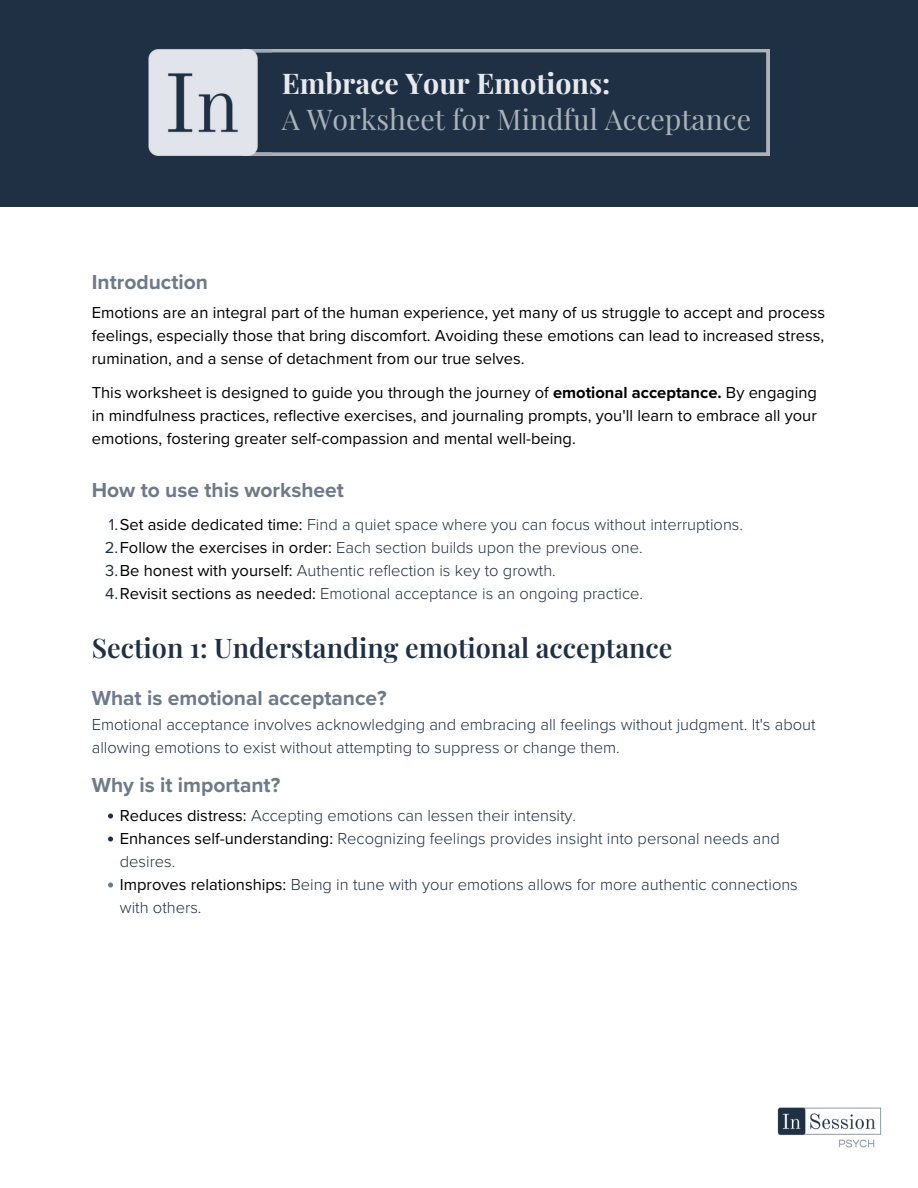
<style>
.page{position:relative;width:918px;height:1188px;background:#fff}
.page>*{position:absolute;margin:0;border:0;box-sizing:border-box;transform-origin:0 0}
.t1{font:28.5px "Playfair Display";color:#aab2ba}
.t2{font:700 28.5px "Playfair Display";color:#e7e9ef}
.t3{font:600 27px "Playfair Display";color:#1f3044}
.t4{font:700 21px "Proxima Nova";color:#6d7a89}
.t5{font:300 16.5px/23px "Proxima Nova";color:#1f3044}
.t6{font:16.5px/23px "Proxima Nova";color:#000;text-align:justify}
.s1{font-weight:700}
.s2{font-weight:400}
.s3{font-weight:400;color:#000}
</style>
<div class="page">
<div style="left:0;top:0;width:918px;height:207px;background:#1f3044"></div>
<img style="left:777px;top:1107px;width:105px;height:41px">
<svg style="left:271px;top:49px;width:499px;height:107px"></svg>
<img style="left:148px;top:49px;width:123px;height:107px">
<svg style="left:108px;top:814px;width:5px;height:5px"></svg>
<svg style="left:108px;top:837px;width:5px;height:5px"></svg>
<svg style="left:108px;top:883px;width:5px;height:5px"></svg>
<h1 class="t2" style="left:282px;top:61px;width:330px">Embrace Your Emotions:</h1>
<h1 class="t1" style="left:282px;top:97px;width:471px">A Worksheet for Mindful Acceptance</h1>
<p class="t4" style="left:92px;top:266px;width:118px">Introduction</p>
<p class="t6" style="left:92px;top:300px;width:735px">Emotions are an integral part of the human experience, yet many of us struggle to accept and process feelings, especially those that bring discomfort. Avoiding these emotions can lead to increased stress, rumination, and a sense of detachment from our true selves.</p>
<p class="t6" style="left:92px;top:381px;width:727px">This worksheet is designed to guide you through the journey of <span class="s1">emotional acceptance.</span> By engaging in mindfulness practices, reflective exercises, and journaling prompts, you'll learn to embrace all your emotions, fostering greater self-compassion and mental well-being.</p>
<p class="t4" style="left:92px;top:474px;width:254px">How to use this worksheet</p>
<p class="t5" style="left:105px;top:512px;width:640px"><span class="s2">1.</span><span class="s3">Set aside dedicated time:</span> Find a quiet space where you can focus without interruptions.<br><span class="s2">2.</span><span class="s3">Follow the exercises in order:</span> Each section builds upon the previous one.<br><span class="s2">3.</span><span class="s3">Be honest with yourself:</span> Authentic reflection is key to growth.<br><span class="s2">4.</span><span class="s3">Revisit sections as needed:</span> Emotional acceptance is an ongoing practice.</p>
<h2 class="t3" style="left:92px;top:626px;width:582px">Section 1: Understanding emotional acceptance</h2>
<p class="t4" style="left:92px;top:683px;width:296px">What is emotional acceptance?</p>
<p class="t5" style="left:92px;top:712px;width:725px">Emotional acceptance involves acknowledging and embracing all feelings without judgment. It's about allowing emotions to exist without attempting to suppress or change them.</p>
<p class="t4" style="left:92px;top:769px;width:190px">Why is it important?</p>
<p class="t5" style="left:120px;top:803px;width:680px"><span class="s3">Reduces distress:</span> Accepting emotions can lessen their intensity.<br><span class="s3">Enhances self-understanding:</span> Recognizing feelings provides insight into personal needs and desires.<br><span class="s3">Improves relationships:</span> Being in tune with your emotions allows for more authentic connections with others.</p>
</div>
